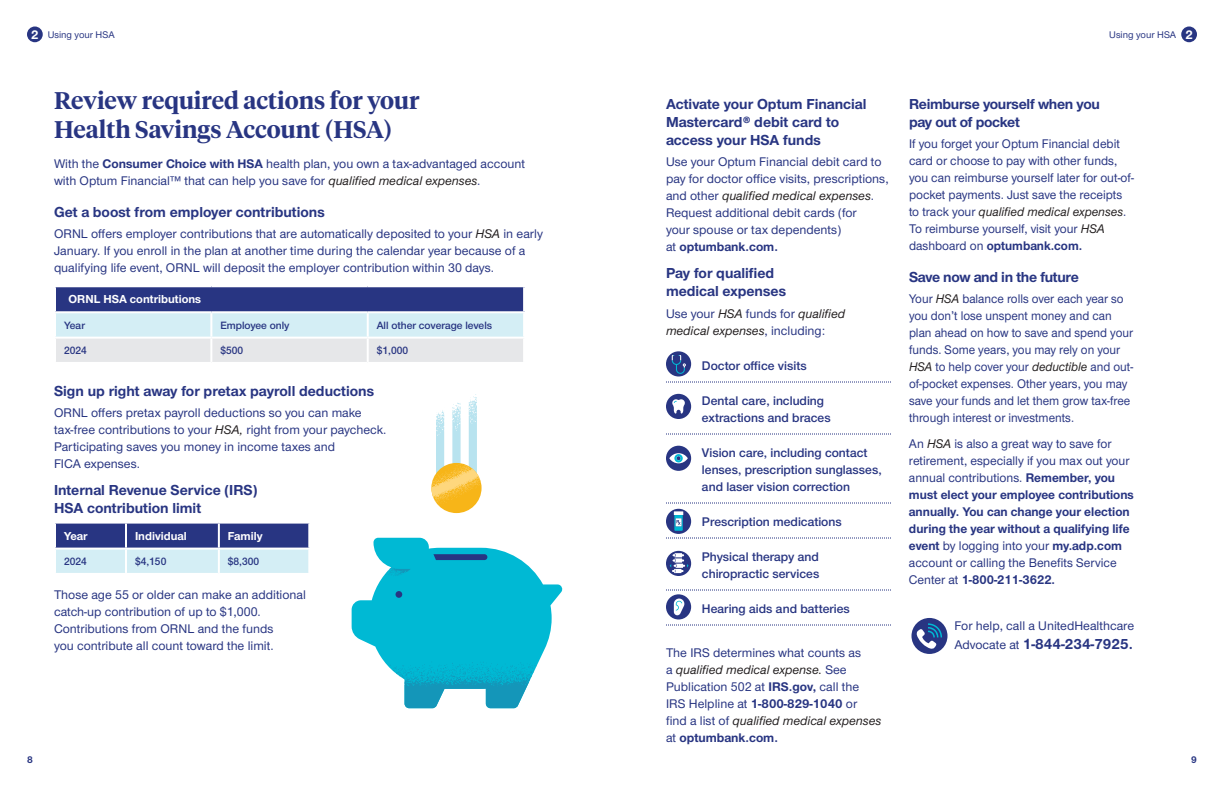
<style>
.page{position:relative;width:1224px;height:792px;background:#fff}
.page>*{position:absolute;margin:0;border:0;box-sizing:border-box;transform-origin:0 0}
.Page_Headline_Serif{font:600 24px/28.8px "UHC Serif Headline";color:#283582}
.Subhead{font:700 15px/18px "UHC Sans";color:#283582}
.Subhead-2{font:700 15px/18px "UHC Sans";letter-spacing:-.02em;color:#283582}
.Body_Copy{font:700 15px "UHC Sans";color:#283582}
.Body_Copy-2{font:500 13px/17px "UHC Sans";color:#283582}
.Body_Copy-3{font:700 13px/17px "UHC Sans";color:#283582}
.Body_Copy-4{font:500 13px/17px "UHC Sans";color:#283582;scale:.95 1}
.Body_Copy-5{font:600 13px/17px "UHC Sans";color:#283582}
.Body_Copy-6{font:italic 500 13px/17px "UHC Sans";color:#231f20}
.t1{font:700 12.9px "UHC Sans";color:#fff}
.Body_Copy-7{font:700 12px "UHC Sans";color:#fff}
.Body_Copy-8{font:600 11px "UHC Sans";color:#283582}
.t2{font:500 10px "UHC Sans";color:#283582}
.t3{font:700 10px "UHC Sans";color:#283582}
.s1{font-weight:700}
.s2{font-style:italic;color:#231f20}
.s3{font-style:normal;color:#283582}
.s4{font-weight:500}
.s5{font-weight:500;font-style:italic;color:#231f20}
.s6{font-weight:500;font-size:13px}
</style>
<div class="page">
<div style="left:431px;top:463px;width:51px;height:50px;background:#f7b518;border-radius:50%"></div>
<svg style="left:431px;top:394px;width:50px;height:112px"></svg>
<svg style="left:352px;top:538px;width:211px;height:170px"></svg>
<div style="left:1181px;top:26px;width:16px;height:16px;background:#283582;border-radius:50%"></div>
<div style="left:55px;top:286px;width:469px;height:26px;background:#283582"></div>
<svg style="left:56px;top:313px;width:467px;height:49px;background:#ddeaef"></svg>
<hr style="left:54px;top:285px;width:157px;height:2px;background:#fff">
<hr style="left:54px;top:287px;width:2px;height:24px;background:#fff">
<hr style="left:211px;top:285px;width:157px;height:2px;background:#fff">
<hr style="left:368px;top:285px;width:157px;height:2px;background:#fff">
<hr style="left:523px;top:287px;width:2px;height:24px;background:#fff">
<hr style="left:54px;top:337px;width:157px;height:2px;background:#fff">
<hr style="left:211px;top:337px;width:157px;height:2px;background:#fff">
<hr style="left:210px;top:339px;width:2px;height:23px;background:#fff">
<hr style="left:368px;top:337px;width:157px;height:2px;background:#fff">
<hr style="left:367px;top:339px;width:2px;height:23px;background:#fff">
<hr style="left:54px;top:311px;width:157px;height:2px;background:#fff">
<hr style="left:211px;top:311px;width:157px;height:2px;background:#fff">
<hr style="left:210px;top:313px;width:2px;height:24px;background:#fff">
<hr style="left:368px;top:311px;width:157px;height:2px;background:#fff">
<hr style="left:367px;top:313px;width:2px;height:24px;background:#fff">
<svg style="left:56px;top:524px;width:252px;height:49px;background:#7e91bb"></svg>
<hr style="left:54px;top:548px;width:72px;height:2px;background:#fff">
<hr style="left:126px;top:548px;width:93px;height:2px;background:#fff">
<hr style="left:125px;top:550px;width:2px;height:23px;background:#fff">
<hr style="left:219px;top:548px;width:91px;height:2px;background:#fff">
<hr style="left:218px;top:550px;width:2px;height:23px;background:#fff">
<hr style="left:125px;top:524px;width:2px;height:24px;background:#fff">
<hr style="left:218px;top:524px;width:2px;height:24px;background:#fff">
<svg style="left:666px;top:382px;width:225px;height:1px"></svg>
<svg style="left:666px;top:434px;width:225px;height:1px"></svg>
<svg style="left:666px;top:503px;width:225px;height:1px"></svg>
<svg style="left:666px;top:538px;width:225px;height:1px"></svg>
<svg style="left:666px;top:590px;width:225px;height:1px"></svg>
<svg style="left:666px;top:625px;width:225px;height:1px"></svg>
<div style="left:666px;top:394px;width:25px;height:25px;background:#283582;border-radius:50%"></div>
<svg style="left:672px;top:399px;width:13px;height:15px"></svg>
<div style="left:666px;top:446px;width:25px;height:25px;background:#283582;border-radius:50%"></div>
<svg style="left:669px;top:453px;width:19px;height:10px"></svg>
<div style="left:666px;top:509px;width:25px;height:25px;background:#283582;border-radius:50%"></div>
<svg style="left:674px;top:511px;width:9px;height:20px"></svg>
<svg style="left:666px;top:551px;width:25px;height:25px"></svg>
<svg style="left:670px;top:553px;width:19px;height:20px"></svg>
<svg style="left:666px;top:594px;width:25px;height:26px"></svg>
<svg style="left:674px;top:599px;width:10px;height:16px"></svg>
<svg style="left:666px;top:351px;width:25px;height:26px"></svg>
<svg style="left:672px;top:355px;width:14px;height:19px"></svg>
<div style="left:912px;top:618px;width:36px;height:36px;background:#283582;border-radius:50%"></div>
<svg style="left:917px;top:623px;width:25px;height:26px"></svg>
<div style="left:27px;top:26px;width:16px;height:16px;background:#283582;border-radius:50%"></div>
<p class="t1" style="left:31px;top:26px;width:9px">2</p>
<p class="t2" style="left:48px;top:28px;width:68px">Using your HSA</p>
<p class="Page_Headline_Serif" style="left:54px;top:85px;width:367px">Review required actions for your<br>Health Savings Account (HSA)</p>
<p class="Body_Copy-2" style="left:54px;top:155px;width:473px">With the <span class="s1">Consumer Choice with HSA</span> health plan, you own a tax-advantaged account with Optum Financial™ that can help you save for <span class="s2">qualified medical expenses</span>.</p>
<p class="Subhead" style="left:54px;top:202px;width:272px">Get a boost from employer contributions</p>
<p class="Body_Copy-2" style="left:54px;top:225px;width:490px">ORNL offers employer contributions that are automatically deposited to your <span class="s2">HSA</span> in early<br>January. If you enroll in the plan at another time during the calendar year because of a qualifying life event, ORNL will deposit the employer contribution within 30 days.</p>
<p class="Body_Copy-7" style="left:68px;top:291px;width:134px">ORNL HSA contributions</p>
<p class="Body_Copy-8" style="left:64px;top:318px;width:22px">Year</p>
<p class="Body_Copy-8" style="left:220px;top:318px;width:71px">Employee only</p>
<p class="Body_Copy-8" style="left:377px;top:318px;width:117px">All other coverage levels</p>
<p class="Body_Copy-8" style="left:64px;top:343px;width:24px">2024</p>
<p class="Body_Copy-8" style="left:220px;top:343px;width:24px">$500</p>
<p class="Body_Copy-8" style="left:377px;top:343px;width:33px">$1,000</p>
<p class="Subhead" style="left:54px;top:381px;width:322px">Sign up right away for pretax payroll deductions</p>
<p class="Body_Copy-2" style="left:54px;top:404px;width:334px">ORNL offers pretax payroll deductions so you can make tax-free contributions to your <span class="s2">HSA,</span> right from your paycheck.<br>Participating saves you money in income taxes and<br>FICA expenses.</p>
<p class="Subhead" style="left:54px;top:481px;width:205px">Internal Revenue Service (IRS)<br>HSA contribution limit</p>
<p class="Body_Copy-7" style="left:64px;top:528px;width:25px">Year</p>
<p class="Body_Copy-7" style="left:135px;top:528px;width:53px">Individual</p>
<p class="Body_Copy-7" style="left:228px;top:528px;width:36px">Family</p>
<p class="Body_Copy-8" style="left:64px;top:554px;width:24px">2024</p>
<p class="Body_Copy-8" style="left:135px;top:554px;width:33px">$4,150</p>
<p class="Body_Copy-8" style="left:228px;top:554px;width:33px">$8,300</p>
<p class="Body_Copy-2" style="left:54px;top:585px;width:253px">Those age 55 or older can make an additional catch-up contribution of up to $1,000.<br>Contributions from ORNL and the funds<br>you contribute all count toward the limit.</p>
<p class="t2" style="left:1109px;top:28px;width:68px">Using your HSA</p>
<p class="t1" style="left:1185px;top:26px;width:9px">2</p>
<p class="Subhead" style="left:666px;top:95px;width:202px">Activate your Optum Financial<br>Mastercard® debit card to access your HSA funds</p>
<p class="Body_Copy-2" style="left:666px;top:153px;width:224px">Use your Optum Financial debit card to pay for doctor office visits, prescriptions, and other <span class="s2">qualified medical expenses</span>.<br>Request additional debit cards (for<br>your spouse or tax dependents)<br>at <span class="s1">optumbank.com.</span></p>
<p class="Subhead" style="left:666px;top:264px;width:122px">Pay for qualified medical expenses</p>
<p class="Body_Copy-6" style="left:666px;top:304px;width:181px"><span class="s3">Use your</span> HSA <span class="s3">funds for</span> qualified medical expenses<span class="s3">, including:</span></p>
<p class="Body_Copy-5" style="left:702px;top:356px;width:106px">Doctor office visits</p>
<p class="Body_Copy-5" style="left:702px;top:391px;width:130px">Dental care, including extractions and braces</p>
<p class="Body_Copy-5" style="left:702px;top:443px;width:181px">Vision care, including contact lenses, prescription sunglasses, and laser vision correction</p>
<p class="Body_Copy-5" style="left:702px;top:512px;width:141px">Prescription medications</p>
<p class="Body_Copy-5" style="left:702px;top:547px;width:119px">Physical therapy and chiropractic services</p>
<p class="Body_Copy-5" style="left:702px;top:599px;width:149px">Hearing aids and batteries</p>
<p class="Body_Copy-2" style="left:666px;top:643px;width:217px">The IRS determines what counts as<br>a <span class="s2">qualified medical expense.</span> See<br>Publication 502 at <span class="s1">IRS.gov,</span> call the<br>IRS Helpline at <span class="s1">1-800-829-1040</span> or<br>find a list of <span class="s2">qualified medical expenses </span>at <span class="s1">optumbank.com.</span></p>
<p class="Subhead-2" style="left:909px;top:95px;width:192px">Reimburse yourself when you pay out of pocket</p>
<p class="Body_Copy-2" style="left:909px;top:135px;width:227px">If you forget your Optum Financial debit card or choose to pay with other funds, you can reimburse yourself later for out-of&shy;pocket payments. Just save the receipts to track your <span class="s2">qualified medical expenses</span>.<br>To reimburse yourself, visit your <span class="s2">HSA </span>dashboard on <span class="s1">optumbank.com.</span></p>
<p class="Subhead-2" style="left:909px;top:267px;width:171px">Save now and in the future</p>
<p class="Body_Copy-4" style="left:909px;top:290px;width:237px">Your <span class="s2">HSA</span> balance rolls over each year so you don’t lose unspent money and can plan ahead on how to save and spend your funds. Some years, you may rely on your <span class="s2">HSA</span> to help cover your <span class="s2">deductible</span> and out&shy;of-pocket expenses. Other years, you may save your funds and let them grow tax-free through interest or investments.</p>
<p class="Body_Copy-3" style="left:909px;top:435px;width:226px"><span class="s4">An</span> <span class="s5">HSA</span> <span class="s4">is also a great way to save for retirement, especially if you max out your annual contributions.</span> Remember, you must elect your employee contributions annually. You can change your election during the year without a qualifying life event <span class="s4">by logging into your</span> my.adp.com <span class="s4">account or calling the Benefits Service Center at</span> 1-800-211-3622.</p>
<p class="Body_Copy-2" style="left:954px;top:617px;width:181px">For help, call a UnitedHealthcare</p>
<p class="Body_Copy" style="left:954px;top:634px;width:180px"><span class="s6">Advocate at</span> 1-844-234-7925.</p>
<p class="t3" style="left:27px;top:753px;width:7px">8</p>
<p class="t3" style="left:1191px;top:753px;width:7px">9</p>
</div>
